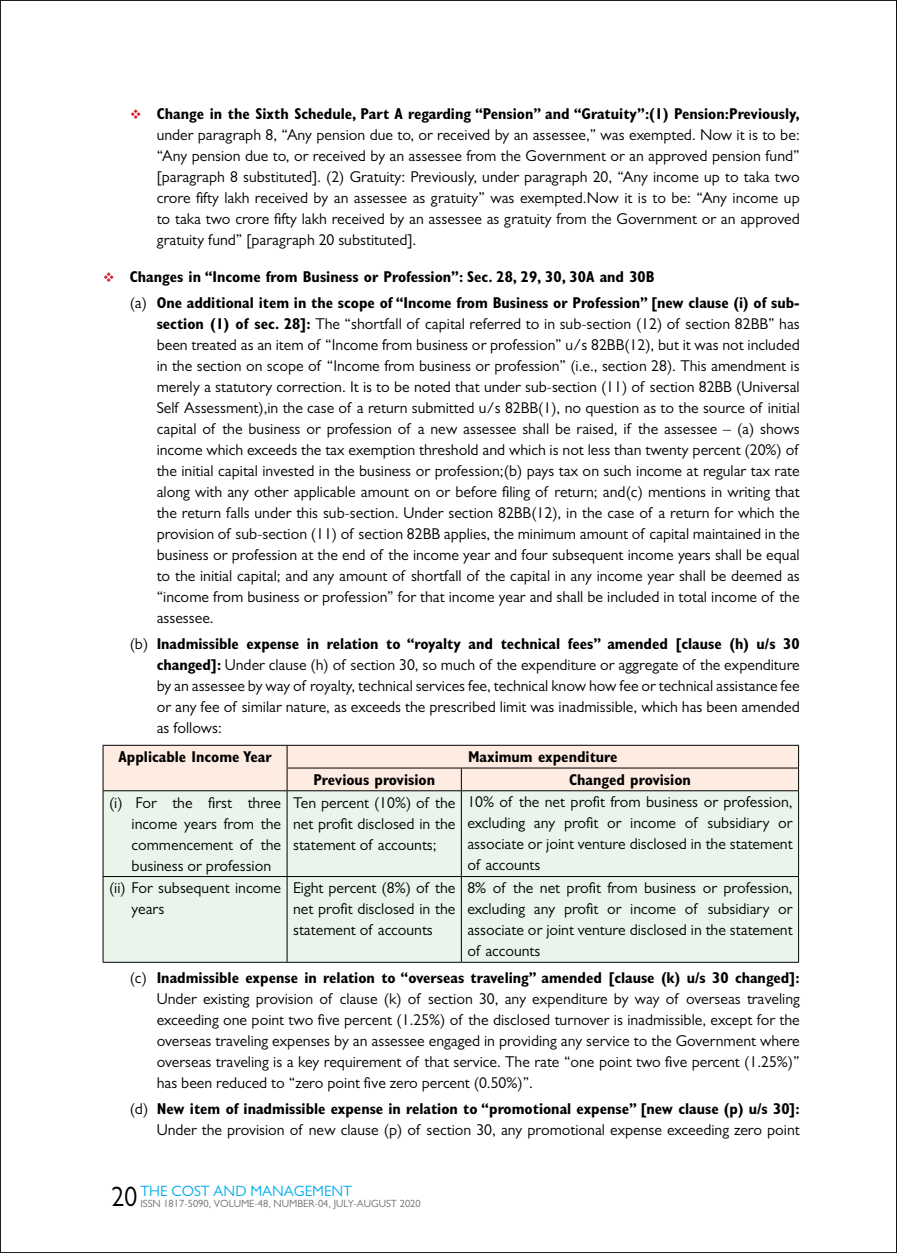
<style>
.page{position:relative;width:897px;height:1253px;background:#fff}
.page>*{position:absolute;margin:0;border:0;box-sizing:border-box;transform-origin:0 0}
.t1{font:15.75px/21px "Gill Sans";color:#000;text-align:justify}
.t2{font:700 condensed 15.75px/26.4px "Gill Sans";color:#000}
.t3{font:15px "Gill Sans";color:#00aeef}
.t4{font:10.5px "Gill Sans";color:#6d6e71}
.s1{color:#d2232a}
.s2{font-weight:700;font-stretch:condensed}
.s3{font-weight:400;font-stretch:normal}
.s4{font-size:28.2px;color:#000}
</style>
<div class="page">
<svg style="left:896px;top:0;width:1px;height:1253px"></svg>
<div style="left:104px;top:791px;width:694px;height:171px;background:#e9f4eb"></div>
<hr style="left:103px;top:791px;width:1px;height:85px;background:#000">
<hr style="left:103px;top:877px;width:1px;height:85px;background:#000">
<div style="left:103px;top:745px;width:696px;height:46px;background:#feebe2"></div>
<hr style="left:287px;top:791px;width:1px;height:85px;background:#000">
<hr style="left:461px;top:791px;width:1px;height:85px;background:#000">
<hr style="left:798px;top:791px;width:1px;height:85px;background:#000">
<hr style="left:287px;top:877px;width:1px;height:85px;background:#000">
<hr style="left:461px;top:877px;width:1px;height:85px;background:#000">
<hr style="left:798px;top:877px;width:1px;height:85px;background:#000">
<hr style="left:287px;top:768px;width:174px;height:1px;background:#000">
<hr style="left:461px;top:768px;width:337px;height:1px;background:#000">
<hr style="left:103px;top:790px;width:184px;height:1px;background:#000">
<hr style="left:287px;top:790px;width:174px;height:1px;background:#000">
<hr style="left:461px;top:790px;width:337px;height:1px;background:#000">
<hr style="left:103px;top:876px;width:184px;height:1px;background:#000">
<hr style="left:287px;top:876px;width:174px;height:1px;background:#000">
<hr style="left:461px;top:876px;width:337px;height:1px;background:#000">
<hr style="left:103px;top:962px;width:184px;height:1px;background:#000">
<hr style="left:287px;top:962px;width:174px;height:1px;background:#000">
<hr style="left:461px;top:962px;width:337px;height:1px;background:#000">
<p class="t1" style="left:157px;top:103px;width:644px;text-indent:-27px"><span class="s1">❖</span> <span class="s2">Change in the Sixth Schedule, Part A regarding “Pension” and “Gratuity”:(1) Pension:Previously, </span>under paragraph 8, “Any pension due to, or received by an assessee,” was exempted. Now it is to be: “Any pension due to, or received by an assessee from the Government or an approved pension fund” [paragraph 8 substituted]. (2) Gratuity: Previously, under paragraph 20, “Any income up to taka two crore fifty lakh received by an assessee as gratuity” was exempted.Now it is to be: “Any income up to taka two crore fifty lakh received by an assessee as gratuity from the Government or an approved gratuity fund” [paragraph 20 substituted].</p>
<p class="t2" style="left:130px;top:263px;width:671px;text-indent:-27px"><span class="s1">❖</span> Changes in “Income from Business or Profession”: Sec. 28, 29, 30, 30A and 30B<br><span class="s3">(a)</span> One additional item in the scope of “Income from Business or Profession” [new clause (i) of sub-</p>
<p class="t1" style="left:157px;top:313px;width:644px"><span class="s2">section (1) of sec. 28]:</span> The “shortfall of capital referred to in sub-section (12) of section 82BB” has been treated as an item of “Income from business or profession” u/s 82BB(12), but it was not included in the section on scope of “Income from business or profession” (i.e., section 28). This amendment is merely a statutory correction. It is to be noted that under sub-section (11) of section 82BB (Universal Self Assessment),in the case of a return submitted u/s 82BB(1), no question as to the source of initial capital of the business or profession of a new assessee shall be raised, if the assessee – (a) shows income which exceeds the tax exemption threshold and which is not less than twenty percent (20%) of the initial capital invested in the business or profession;(b) pays tax on such income at regular tax rate along with any other applicable amount on or before filing of return; and(c) mentions in writing that the return falls under this sub-section. Under section 82BB(12), in the case of a return for which the provision of sub-section (11) of section 82BB applies, the minimum amount of capital maintained in the business or profession at the end of the income year and four subsequent income years shall be equal to the initial capital; and any amount of shortfall of the capital in any income year shall be deemed as “income from business or profession” for that income year and shall be included in total income of the assessee.</p>
<p class="t1" style="left:157px;top:633px;width:644px;text-indent:-27px">(b) <span class="s2">Inadmissible expense in relation to “royalty and technical fees” amended [clause (h) u/s 30 changed]:</span> Under clause (h) of section 30, so much of the expenditure or aggregate of the expenditure by an assessee by way of royalty, technical services fee, technical know how fee or technical assistance fee or any fee of similar nature, as exceeds the prescribed limit was inadmissible, which has been amended as follows:</p>
<p class="t2" style="left:118px;top:743px;width:155px">Applicable Income Year</p>
<p class="t2" style="left:468px;top:743px;width:151px">Maximum expenditure</p>
<p class="t2" style="left:313px;top:766px;width:123px">Previous provision</p>
<p class="t2" style="left:569px;top:766px;width:123px">Changed provision</p>
<p class="t1" style="left:131px;top:792px;width:151px;text-indent:-22px">(i) For the first three income years from the commencement of the business or profession</p>
<p class="t1" style="left:293px;top:792px;width:164px">Ten percent (10%) of the net profit disclosed in the statement of accounts;</p>
<p class="t1" style="left:467px;top:792px;width:327px">10% of the net profit from business or profession, excluding any profit or income of subsidiary or associate or joint venture disclosed in the statement of accounts</p>
<p class="t1" style="left:131px;top:877px;width:151px;text-indent:-23px">(ii) For subsequent income years</p>
<p class="t1" style="left:293px;top:877px;width:164px">Eight percent (8%) of the net profit disclosed in the statement of accounts</p>
<p class="t1" style="left:467px;top:877px;width:327px">8% of the net profit from business or profession, excluding any profit or income of subsidiary or associate or joint venture disclosed in the statement of accounts</p>
<p class="t1" style="left:157px;top:967px;width:644px;text-indent:-27px">(c) <span class="s2">Inadmissible expense in relation to “overseas traveling” amended [clause (k) u/s 30 changed]:<br></span>Under existing provision of clause (k) of section 30, any expenditure by way of overseas traveling exceeding one point two five percent (1.25%) of the disclosed turnover is inadmissible, except for the overseas traveling expenses by an assessee engaged in providing any service to the Government where overseas traveling is a key requirement of that service. The rate “one point two five percent (1.25%)” has been reduced to “zero point five zero percent (0.50%)”.</p>
<p class="t1" style="left:130px;top:1098px;width:671px;text-align:right">(d) <span class="s2">New item of inadmissible expense in relation to “promotional expense” [new clause (p) u/s 30]:<br></span>Under the provision of new clause (p) of section 30, any promotional expense exceeding zero point</p>
<p class="t3" style="left:111px;top:1182px;width:242px"><span class="s4">20</span> THE COST AND MANAGEMENT</p>
<p class="t4" style="left:140px;top:1197px;width:282px">ISSN 1817-5090, VOLUME-48, NUMBER-04, JULY-AUGUST 2020</p>
</div>
